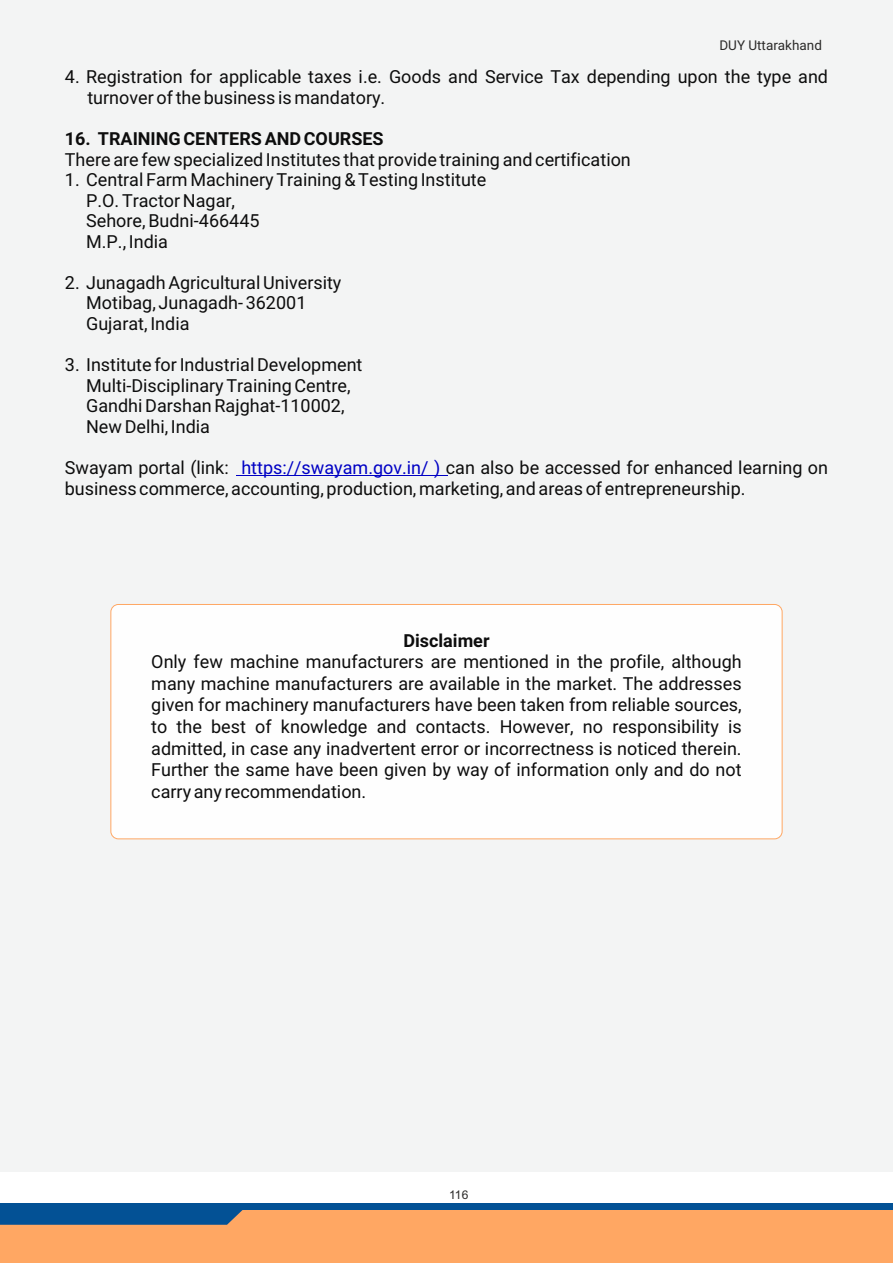
<style>
.page{position:relative;width:893px;height:1263px;background:#fff}
.page>*{position:absolute;margin:0;border:0;box-sizing:border-box;transform-origin:0 0}
.t1{font:18px/20.5px "Roboto";color:#0d0d0d}
.t2{font:700 18px "Roboto";color:#0d0d0d}
.t3{font:13.5px "Roboto";color:#2b2a29}
.t4{font:12px "Arial";color:#2b2a29}
.s1{color:#0000c4}
</style>
<div class="page">
<div style="left:0;top:0;width:893px;height:1171px;background:#f3f4f4"></div>
<div style="left:0;top:1210px;width:893px;height:53px;background:#ffa763"></div>
<div style="left:0;top:1203px;width:893px;height:7px;background:#035195"></div>
<svg style="left:0;top:1210px;width:243px;height:15px;background:#0f5592"></svg>
<hr style="left:236px;top:475px;width:212px;height:1px;background:#0000c4">
<div style="left:110px;top:604px;width:672px;height:235px;background:#fefefe;border:1px solid #ffa763;border-radius:8px"></div>
<p class="t3" style="left:719px;top:40px;width:104px">DUY Uttarakhand</p>
<p class="t1" style="left:87px;top:68px;width:742px;line-height:21.1px;text-indent:-22px">4. Registration for applicable taxes i.e. Goods and Service Tax depending upon the type and turnover of the business is mandatory.</p>
<p class="t2" style="left:65px;top:132px;width:320px">16. TRAINING CENTERS AND COURSES</p>
<p class="t1" style="left:65px;top:151px;width:567px">There are few specialized Institutes that provide training and certification</p>
<p class="t1" style="left:86px;top:172px;width:402px;text-indent:-21px">1. Central Farm Machinery Training &amp; Testing Institute<br>P.O. Tractor Nagar,<br>Sehore, Budni-466445<br>M.P., India</p>
<p class="t1" style="left:86px;top:274px;width:257px;text-indent:-21px">2. Junagadh Agricultural University<br>Motibag, Junagadh- 362001<br>Gujarat, India</p>
<p class="t1" style="left:86px;top:356px;width:278px;text-indent:-21px">3. Institute for Industrial Development<br>Multi-Disciplinary Training Centre,<br>Gandhi Darshan Rajghat-110002,<br>New Delhi, India</p>
<p class="t1" style="left:65px;top:459px;width:765px;line-height:21.1px">Swayam portal (link: <span class="s1">https://swayam.gov.in/ )</span> can also be accessed for enhanced learning on business commerce, accounting, production, marketing, and areas of entrepreneurship.</p>
<p class="t2" style="left:403px;top:633px;width:88px">Disclaimer</p>
<p class="t1" style="left:151px;top:653px;width:592px;line-height:21.6px;text-align:justify">Only few machine manufacturers are mentioned in the profile, although many machine manufacturers are available in the market. The addresses given for machinery manufacturers have been taken from reliable sources, to the best of knowledge and contacts. However, no responsibility is admitted, in case any inadvertent error or incorrectness is noticed therein.<br>Further the same have been given by way of information only and do not carry any recommendation.</p>
<p class="t4" style="left:449px;top:1190px;width:21px">116</p>
</div>
